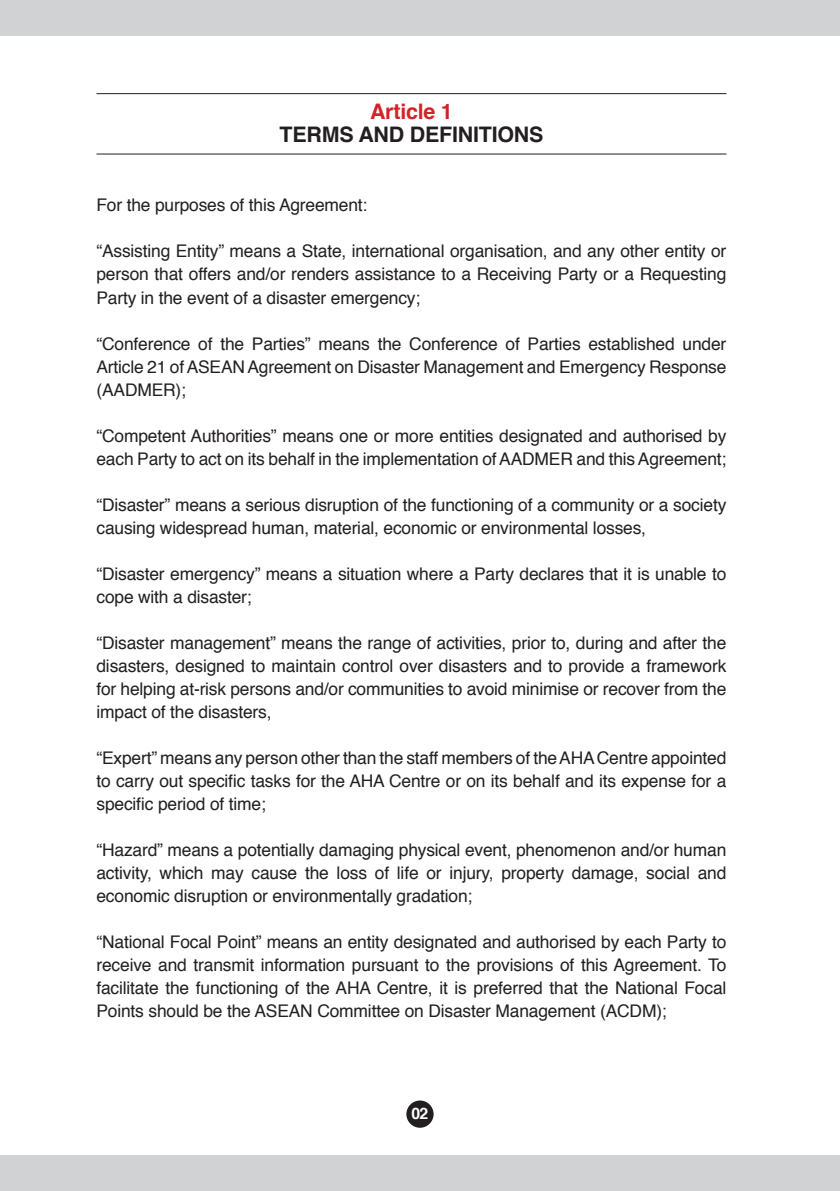
<style>
.page{position:relative;width:840px;height:1191px;background:#fff}
.page>*{position:absolute;margin:0;border:0;box-sizing:border-box;transform-origin:0 0}
.t1{font:700 21.4px "Helvetica";letter-spacing:-.01em;color:#231f20}
.t2{font:700 21.4px "Helvetica";letter-spacing:-.01em;color:#d1232a}
.t3{font:17.4px/23px "Helvetica";letter-spacing:-.01em;color:#231f20;text-align:justify}
.t4{font:700 15.8px "Helvetica";color:#fff}
</style>
<div class="page">
<svg style="left:398px;top:1093px;width:43px;height:42px"></svg>
<div style="left:391px;top:1085px;width:57px;height:57px;border:15px solid #fff;border-radius:50%"></div>
<div style="left:0;top:1155px;width:839px;height:36px;background:#d1d2d4"></div>
<div style="left:0;top:0;width:839px;height:35px;background:#d1d2d4"></div>
<hr style="left:96px;top:93px;width:630px;height:1px;background:#231f20">
<hr style="left:96px;top:154px;width:630px;height:1px;background:#231f20">
<p class="t2" style="left:370px;top:95px;width:84px">Article 1</p>
<p class="t1" style="left:279px;top:118px;width:265px">TERMS AND DEFINITIONS</p>
<p class="t3" style="left:96px;top:194px;width:272px">For the purposes of this Agreement:</p>
<p class="t3" style="left:96px;top:240px;width:631px">“Assisting Entity” means a State, international organisation, and any other entity or person that offers and/or renders assistance to a Receiving Party or a Requesting Party in the event of a disaster emergency;</p>
<p class="t3" style="left:96px;top:332px;width:631px">“Conference of the Parties” means the Conference of Parties established under Article 21 of ASEAN Agreement on Disaster Management and Emergency Response (AADMER);</p>
<p class="t3" style="left:96px;top:424px;width:631px">“Competent Authorities” means one or more entities designated and authorised by each Party to act on its behalf in the implementation of AADMER and this Agreement;</p>
<p class="t3" style="left:96px;top:493px;width:631px">“Disaster” means a serious disruption of the functioning of a community or a society causing widespread human, material, economic or environmental losses,</p>
<p class="t3" style="left:96px;top:562px;width:631px">“Disaster emergency” means a situation where a Party declares that it is unable to cope with a disaster;</p>
<p class="t3" style="left:96px;top:631px;width:631px">“Disaster management” means the range of activities, prior to, during and after the disasters, designed to maintain control over disasters and to provide a framework for helping at-risk persons and/or communities to avoid minimise or recover from the impact of the disasters,</p>
<p class="t3" style="left:96px;top:746px;width:631px">“Expert” means any person other than the staff members of the AHA Centre appointed to carry out specific tasks for the AHA Centre or on its behalf and its expense for a specific period of time;</p>
<p class="t3" style="left:96px;top:838px;width:631px">“Hazard” means a potentially damaging physical event, phenomenon and/or human activity, which may cause the loss of life or injury, property damage, social and economic disruption or environmentally gradation;</p>
<p class="t3" style="left:96px;top:930px;width:631px">“National Focal Point” means an entity designated and authorised by each Party to receive and transmit information pursuant to the provisions of this Agreement. To facilitate the functioning of the AHA Centre, it is preferred that the National Focal Points should be the ASEAN Committee on Disaster Management (ACDM);</p>
<p class="t4" style="left:411px;top:1101px;width:18px">02</p>
</div>
